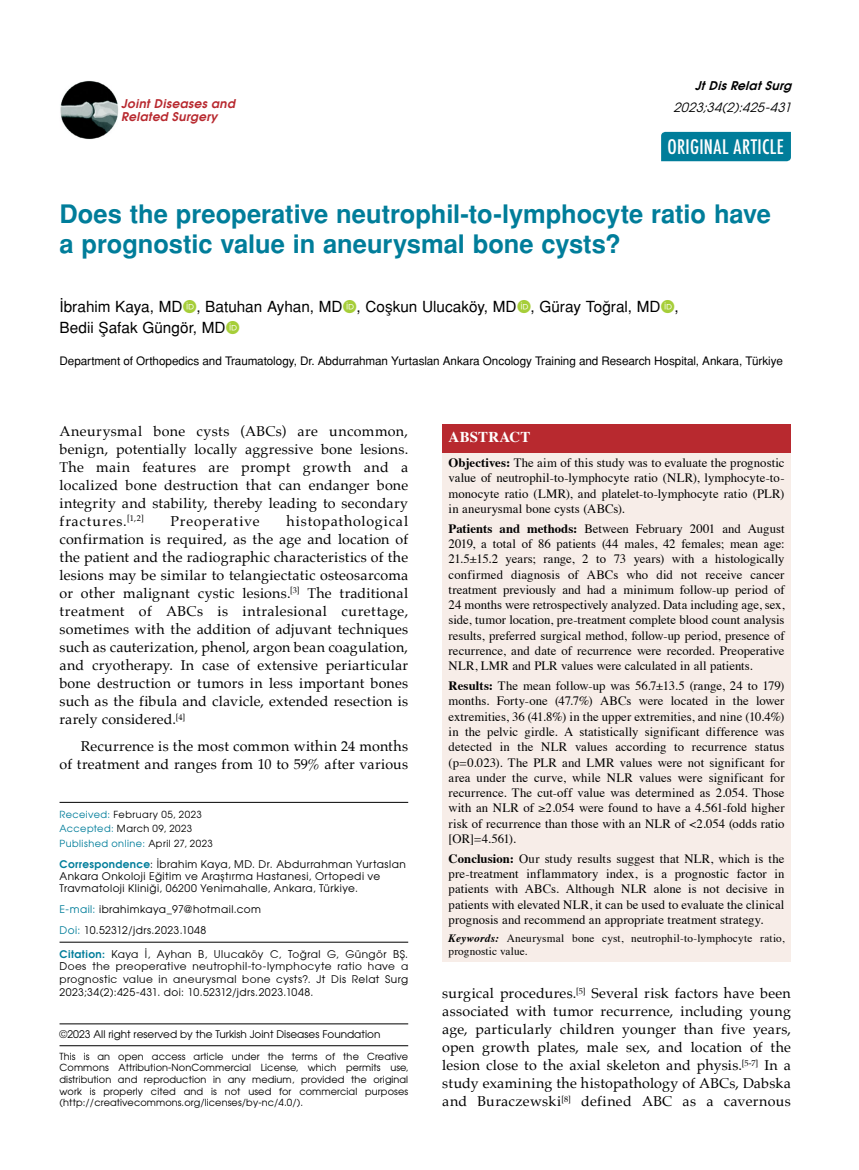
<style>
.page{position:relative;width:859px;height:1170px;background:#fff}
.page>*{position:absolute;margin:0;border:0;box-sizing:border-box;transform-origin:0 0}
.t1{font:700 25.5px/30.6px "Helvetica Tr";letter-spacing:-.005em;color:#007d9a}
.t2{font:500 condensed 19.5px "Futura";letter-spacing:.02em;color:#fff}
.t3{font:15.3px/21.3px "Helvetica Normal Tr";color:#000}
.t4{font:700 15px "Times";letter-spacing:.01em;color:#fff}
.t5{font:14.25px/18px "Palatino";letter-spacing:.015em;color:#000;text-align:justify}
.t6{font:14.25px "Palatino";letter-spacing:.05em;color:#000}
.t7{font:12.75px/15.3px "Times";letter-spacing:.005em;color:#000;text-align:justify}
.t8{font:italic 12.75px "Avant Garde Tr";color:#000}
.t9{font:12px/13.5px "Avant Garde Bold Italic Tr";letter-spacing:.03em;color:#b8292f}
.t10{font:italic 12px "Avant Garde Bold Tr";color:#000}
.t11{font:11.7px "Helvetica Normal Tr";letter-spacing:-.005em;color:#000}
.t12{font:11.25px/13.5px "Times";letter-spacing:.02em;color:#000}
.t13{font:10.5px/12.3px "Avant Garde Tr";letter-spacing:.04em;color:#000}
.t14{font:10.5px/12.6px "Avant Garde";letter-spacing:.04em;color:#000;text-align:justify}
.t15{font:10.5px "Avant Garde Tr";color:#000}
.t16{font:9.75px/11.7px "Avant Garde Tr";letter-spacing:.02em;color:#000;text-align:justify}
.t17{font:9.75px/14.4px "Avant Garde Tr";letter-spacing:.045em;color:#000}
.s1{color:#007d9a}
.s2{font-family:"Avant Garde Bold Tr";color:#007d9a}
.s3{font-family:"Avant Garde Tr"}
.s4{font-weight:700}
.s5{font-weight:700;font-style:italic}
</style>
<div class="page">
<div style="left:661px;top:132px;width:130px;height:29px;background:#007d9a"></div>
<img style="left:60px;top:81px;width:59px;height:58px">
<hr style="left:60px;top:941px;width:348px;height:1px;background:#000">
<hr style="left:60px;top:802px;width:348px;height:1px;background:#000">
<div style="left:442px;top:451px;width:349px;height:510px;background:#f7ede8"></div>
<div style="left:442px;top:424px;width:349px;height:29px;background:#b8292f"></div>
<hr style="left:60px;top:1045px;width:348px;height:1px;background:#000">
<hr style="left:60px;top:1023px;width:348px;height:1px;background:#000">
<p class="t9" style="left:121px;top:96px;width:115px">Joint Diseases and<br>Related Surgery</p>
<p class="t10" style="left:695px;top:77px;width:102px">JtDisRelatSurg</p>
<p class="t8" style="left:673px;top:99px;width:123px">2023;34(2):425-431</p>
<h2 class="t2" style="left:667px;top:135px;width:118px">ORIGINAL ARTICLE</h2>
<h1 class="t1" style="left:60px;top:198px;width:713px">Does the preoperative neutrophil-to-lymphocyte ratio have a prognostic value in aneurysmal bone cysts?</h1>
<p class="t3" style="left:60px;top:296px;width:621px">İbrahim Kaya, MD , Batuhan Ayhan, MD , Coşkun Ulucaköy, MD , Güray Toğral, MD ,<br>Bedii Şafak Güngör, MD</p>
<p class="t11" style="left:60px;top:354px;width:725px">Department of Orthopedics and Traumatology, Dr. Abdurrahman Yurtaslan Ankara Oncology Training and Research Hospital, Ankara, Türkiye</p>
<p class="t5" style="left:60px;top:422px;width:350px">Aneurysmal bone cysts (ABCs) are uncommon, benign, potentially locally aggressive bone lesions.<br>The main features are prompt growth and a localized bone destruction that can endanger bone integrity and stability, thereby leading to secondary fractures.<sup>[1,2]</sup></p>
<p class="t5" style="left:60px;top:512px;width:350px;text-indent:227px">histopathological confirmation is required, as the age and location of the patient and the radiographic characteristics of the lesions may be similar to telangiectatic osteosarcoma or other malignant cystic lesions.<sup>[3]</sup> The traditional treatment of ABCs is intralesional curettage, sometimes with the addition of adjuvant techniques such as cauterization, phenol, argon bean coagulation, and cryotherapy. In case of extensive periarticular bone destruction or tumors in less important bones such as the fibula and clavicle, extended resection is rarely considered.<sup>[4]</sup></p>
<p class="t5" style="left:60px;top:736px;width:350px;text-align:right">Recurrence is the most common within 24 months<br>of treatment and ranges from 10 to 59% after various</p>
<p class="t6" style="left:171px;top:509px;width:90px">Preoperative</p>
<p class="t17" style="left:60px;top:807px;width:155px"><span class="s1">Received:</span> February 05, 2023<br><span class="s1">Accepted:</span> March 09, 2023<br><span class="s1">Published online:</span> April 27, 2023</p>
<p class="t13" style="left:60px;top:857px;width:348px"><span class="s2">Correspondence</span>: İbrahim Kaya, MD. Dr. Abdurrahman Yurtaslan<br>Ankara Onkoloji Eğitim ve Araştırma Hastanesi, Ortopedi ve<br>Travmatoloji Kliniği, 06200 Yenimahalle, Ankara, Türkiye.</p>
<p class="t13" style="left:60px;top:898px;width:203px;line-height:20.9px"><span class="s1">E-mail:</span> ibrahimkaya_97@hotmail.com<br><span class="s1">Doi:</span> 10.52312/jdrs.2023.1048</p>
<p class="t14" style="left:60px;top:947px;width:350px"><span class="s2">Citation:</span> Kaya İ, Ayhan B, Ulucaköy C, Toğral G, Güngör BŞ.<br>Does the preoperative neutrophil-to-lymphocyte ratio have a prognostic value in aneurysmal bone cysts?<span class="s3">. Jt Dis Relat Surg</span></p>
<p class="t13" style="left:60px;top:985px;width:255px">2023;34(2):425-431. doi: 10.52312/jdrs.2023.1048.</p>
<p class="t15" style="left:60px;top:1027px;width:322px">©2023 All right reserved by the Turkish Joint Diseases Foundation</p>
<p class="t16" style="left:60px;top:1049px;width:350px">This is an open access article under the terms of the Creative Commons Attribution-NonCommercial License, which permits use, distribution and reproduction in any medium, provided the original work is properly cited and is not used for commercial purposes (http://creativecommons.org/licenses/by-nc/4.0/).</p>
<p class="t4" style="left:449px;top:422px;width:83px">ABSTRACT</p>
<p class="t7" style="left:449px;top:454px;width:337px"><span class="s4">Objectives:</span> The aim of this study was to evaluate the prognostic value of neutrophil-to-lymphocyte ratio (NLR), lymphocyte-to&shy;monocyte ratio (LMR), and platelet-to-lymphocyte ratio (PLR) in aneurysmal bone cysts (ABCs).</p>
<p class="t7" style="left:449px;top:519px;width:337px"><span class="s4">Patients and methods:</span> Between February 2001 and August 2019, a total of 86 patients (44 males, 42 females; mean age:<br>21.5±15.2 years; range, 2 to 73 years) with a histologically confirmed diagnosis of ABCs who did not receive cancer treatment previously and had a minimum follow-up period of 24 months were retrospectively analyzed. Data including age, sex, side, tumor location, pre-treatment complete blood count analysis results, preferred surgical method, follow-up period, presence of recurrence, and date of recurrence were recorded. Preoperative NLR, LMR and PLR values were calculated in all patients.</p>
<p class="t7" style="left:449px;top:677px;width:337px"><span class="s4">Results:</span> The mean follow-up was 56.7±13.5 (range, 24 to 179) months. Forty-one (47.7%) ABCs were located in the lower extremities, 36 (41.8%) in the upper extremities, and nine (10.4%) in the pelvic girdle. A statistically significant difference was detected in the NLR values according to recurrence status (p=0.023). The PLR and LMR values were not significant for area under the curve, while NLR values were significant for recurrence. The cut-off value was determined as 2.054. Those with an NLR of ≥2.054 were found to have a 4.561-fold higher risk of recurrence than those with an NLR of &lt;2.054 (odds ratio [OR]=4.561).</p>
<p class="t7" style="left:449px;top:849px;width:337px"><span class="s4">Conclusion:</span> Our study results suggest that NLR, which is the pre-treatment inflammatory index, is a prognostic factor in patients with ABCs. Although NLR alone is not decisive in patients with elevated NLR, it can be used to evaluate the clinical prognosis and recommend an appropriate treatment strategy.</p>
<p class="t12" style="left:449px;top:930px;width:337px"><span class="s5">Keywords:</span> Aneurysmal bone cyst, neutrophil-to-lymphocyte ratio, prognostic value.</p>
<p class="t5" style="left:442px;top:984px;width:350px">surgical procedures.<sup>[5]</sup> Several risk factors have been associated with tumor recurrence, including young age, particularly children younger than five years, open growth plates, male sex, and location of the lesion close to the axial skeleton and physis.<sup>[5-7]</sup> In a study examining the histopathology of ABCs, Dabska and Buraczewski<sup>[8]</sup> defined ABC as a cavernous</p>
</div>
